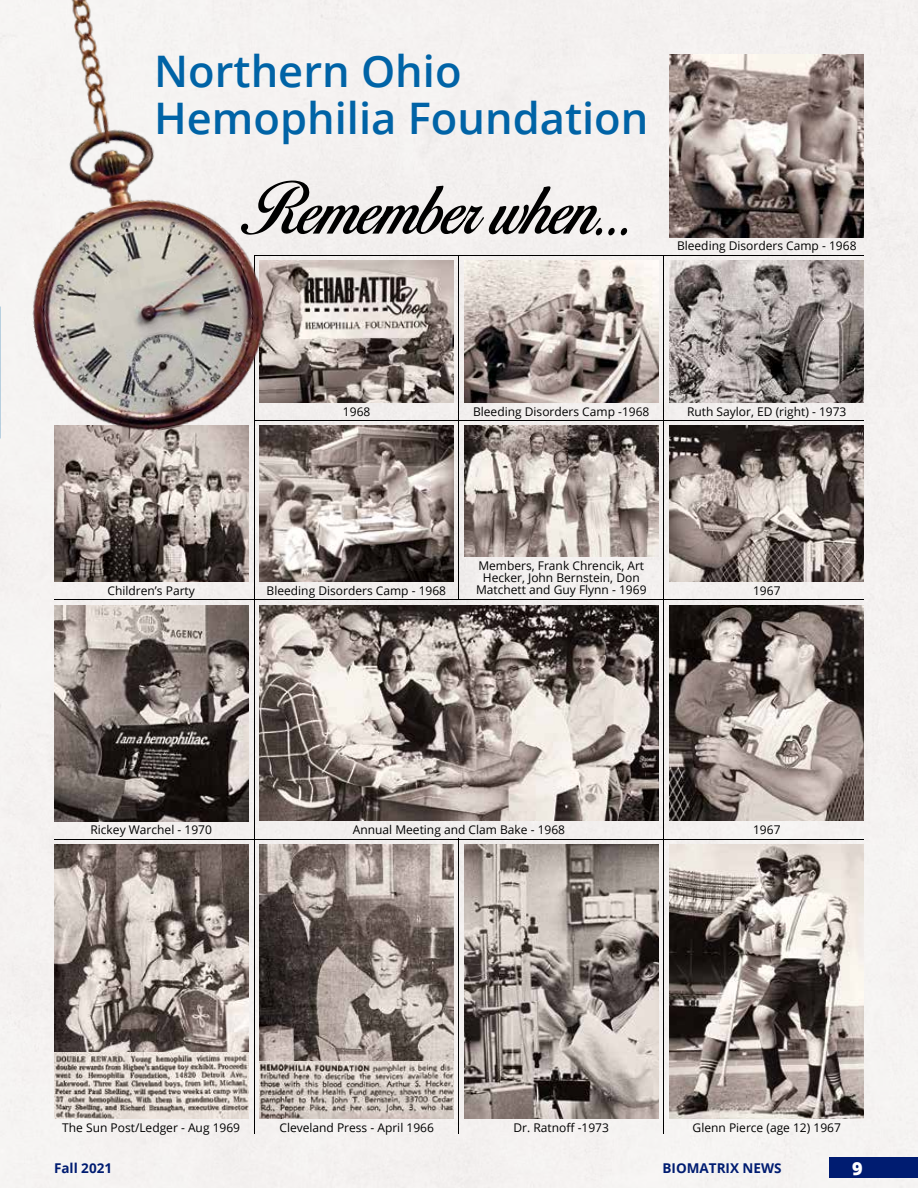
<style>
.page{position:relative;width:918px;height:1188px;background:#f4f1f0}
.page>*{position:absolute;margin:0;border:0;box-sizing:border-box;transform-origin:0 0}
.t1{font:600 43.5px/46.5px "Open Sans";color:#0063a6}
.t2{font:800 18px "Open Sans";color:#fff}
.t3{font:700 13.5px "Open Sans";color:#001c71}
.t4{font:12px/12px "Open Sans";color:#000;text-align:center}
</style>
<div class="page">
<div style="left:829px;top:1158px;width:89px;height:20px;background:#001c71"></div>
<img style="left:670px;top:844px;width:194px;height:275px">
<img style="left:670px;top:605px;width:194px;height:216px">
<img style="left:464px;top:844px;width:195px;height:275px">
<img style="left:54px;top:844px;width:194px;height:275px">
<img style="left:259px;top:844px;width:195px;height:218px">
<img style="left:259px;top:1062px;width:195px;height:57px">
<img style="left:259px;top:605px;width:400px;height:216px">
<img style="left:670px;top:426px;width:194px;height:156px">
<hr style="left:663px;top:255px;width:1px;height:879px;background:#000">
<hr style="left:459px;top:255px;width:1px;height:345px;background:#000">
<hr style="left:254px;top:255px;width:1px;height:879px;background:#000">
<img style="left:54px;top:450px;width:194px;height:132px">
<img style="left:284px;top:261px;width:170px;height:142px">
<img style="left:670px;top:54px;width:194px;height:183px">
<img style="left:259px;top:426px;width:195px;height:156px">
<img style="left:54px;top:605px;width:194px;height:216px">
<img style="left:670px;top:261px;width:194px;height:142px">
<img style="left:464px;top:261px;width:195px;height:142px">
<img style="left:464px;top:426px;width:195px;height:131px">
<hr style="left:459px;top:839px;width:1px;height:295px;background:#000">
<hr style="left:54px;top:839px;width:810px;height:1px;background:#000">
<hr style="left:54px;top:600px;width:810px;height:1px;background:#000">
<hr style="left:254px;top:420px;width:610px;height:1px;background:#000">
<hr style="left:254px;top:255px;width:610px;height:1px;background:#000">
<img style="left:0;top:0;width:284px;height:450px">
<svg style="left:241px;top:181px;width:386px;height:54px"></svg>
<h1 class="t1" style="left:154px;top:47px;width:496px">Northern Ohio<br>Hemophilia Foundation</h1>
<p class="t4" style="left:677px;top:239px;width:181px">Bleeding Disorders Camp - 1968</p>
<p class="t4" style="left:343px;top:405px;width:29px">1968</p>
<p class="t4" style="left:473px;top:405px;width:178px">Bleeding Disorders Camp -1968</p>
<p class="t4" style="left:687px;top:405px;width:161px">Ruth Saylor, ED (right) - 1973</p>
<p class="t4" style="left:476px;top:559px;width:172px">Members, Frank Chrencik, Art<br>Hecker, John Bernstein, Don<br>Matchett and Guy Flynn - 1969</p>
<p class="t4" style="left:108px;top:584px;width:89px">Children’s Party</p>
<p class="t4" style="left:753px;top:584px;width:29px">1967</p>
<p class="t4" style="left:267px;top:584px;width:181px">Bleeding Disorders Camp - 1968</p>
<p class="t4" style="left:90px;top:823px;width:123px">Rickey Warchel - 1970</p>
<p class="t4" style="left:353px;top:823px;width:214px">Annual Meeting and Clam Bake - 1968</p>
<p class="t4" style="left:753px;top:823px;width:29px">1967</p>
<p class="t4" style="left:62px;top:1121px;width:179px">The Sun Post/Ledger - Aug 1969</p>
<p class="t4" style="left:279px;top:1121px;width:156px">Cleveland Press - April 1966</p>
<p class="t4" style="left:514px;top:1121px;width:97px">Dr. Ratnoff -1973</p>
<p class="t4" style="left:693px;top:1121px;width:150px">Glenn Pierce (age 12) 1967</p>
<p class="t3" style="left:54px;top:1158px;width:60px">Fall 2021</p>
<p class="t3" style="left:663px;top:1158px;width:121px">BIOMATRIX NEWS</p>
<h2 class="t2" style="left:852px;top:1154px;width:12px">9</h2>
</div>
